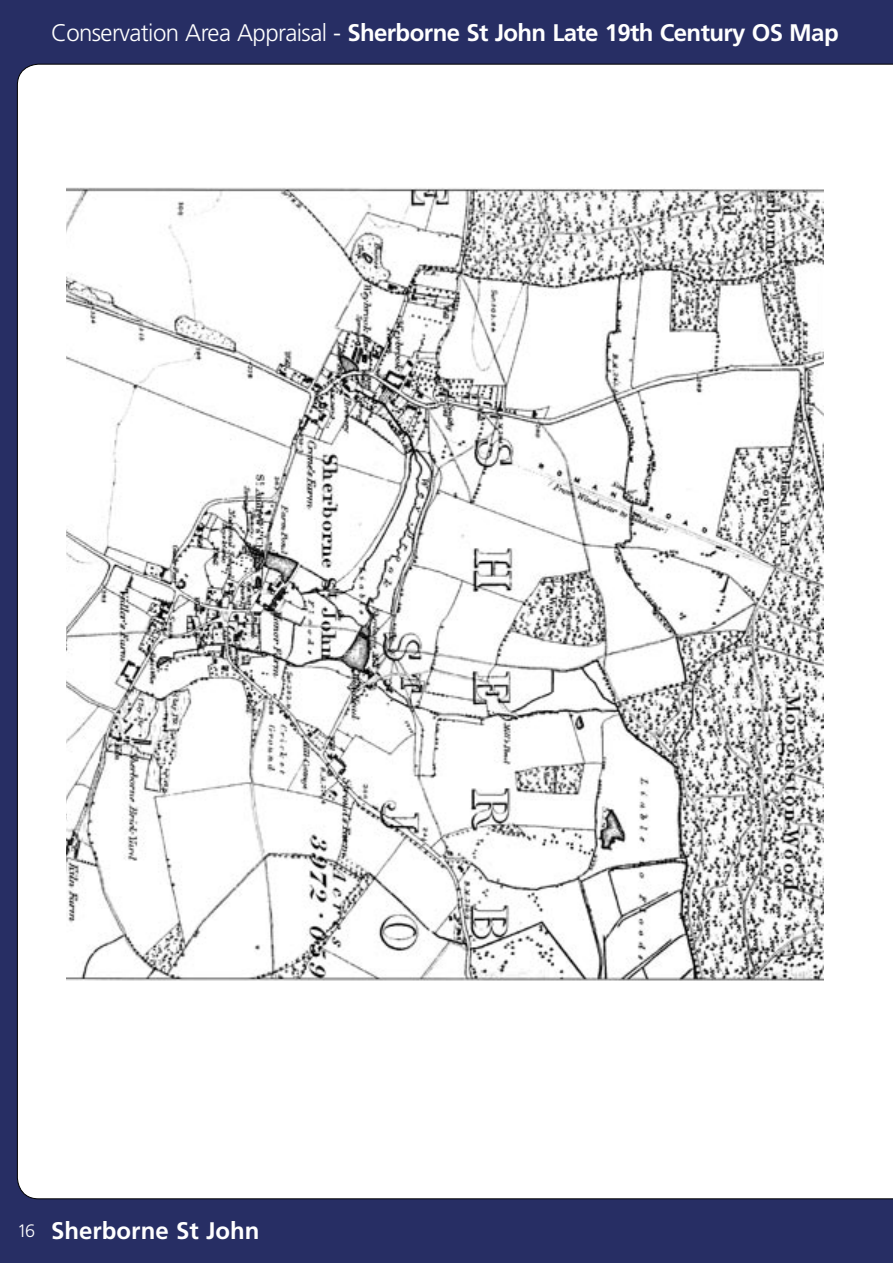
<style>
.page{position:relative;width:893px;height:1263px;background:#272e64}
.page>*{position:absolute;margin:0;border:0;box-sizing:border-box;transform-origin:0 0}
._1__Title{font:700 24px "Frutiger LT";letter-spacing:-.025em;color:#fff}
._1__Title-2{font:700 24px "Frutiger LT";color:#fff}
.t1{font:300 18px "Frutiger LT";color:#fff}
.s1{font-weight:300}
</style>
<div class="page">
<div style="left:17px;top:63px;width:876px;height:1136px;background:#fff"></div>
<div style="left:67px;top:185px;width:756px;height:884px;background:#fff"></div>
<img style="left:67px;top:187px;width:756px;height:794px">
<p class="_1__Title" style="left:51px;top:18px;width:789px"><span class="s1">Conservation Area Appraisal -</span> Sherborne St John Late 19th Century OS Map</p>
<p class="t1" style="left:17px;top:1220px;width:20px">16</p>
<p class="_1__Title-2" style="left:51px;top:1216px;width:210px">Sherborne St John</p>
</div>
